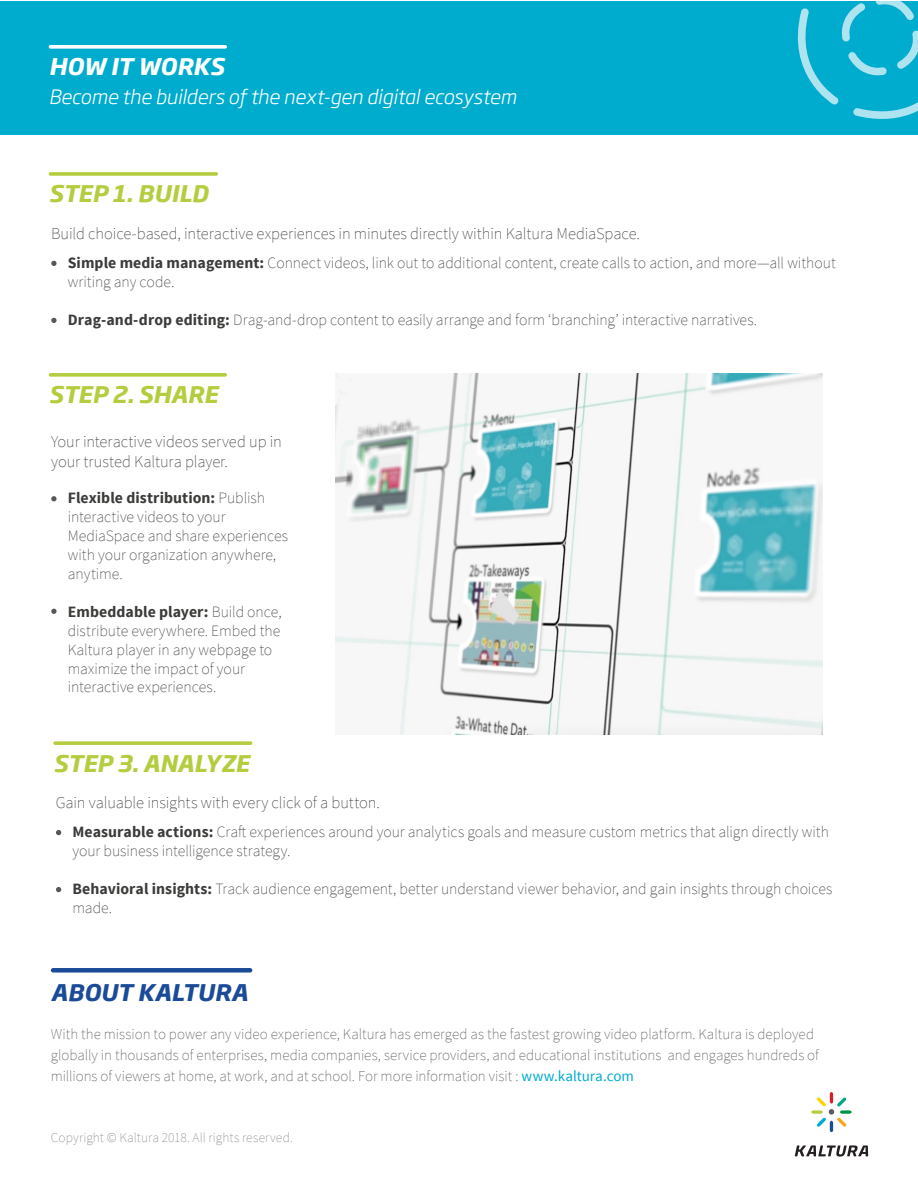
<style>
.page{position:relative;width:918px;height:1188px;background:#fff}
.page>*{position:absolute;margin:0;border:0;box-sizing:border-box;transform-origin:0 0}
.t1{font:italic 700 22.5px "Soho Gothic Pro";letter-spacing:-.005em;color:#b3cd3f}
.t2{font:italic 700 22.5px "Soho Gothic Pro";color:#1b4b98}
.t3{font:italic 700 22.5px "Soho Gothic Pro";letter-spacing:.005em;color:#fff}
.t4{font:italic 300 19.5px "Soho Gothic Pro";letter-spacing:-.005em;color:#fff}
.t5{font:200 16.5px/19.8px "Source Sans Pro";letter-spacing:-.005em;color:#3c3c3b}
.t6{font:200 15.75px/18.9px "Source Sans Pro";color:#3c3c3b}
.t7{font:200 15px/21px "Source Sans Pro";color:#575756}
.t8{font:200 13.5px "Source Sans Pro";letter-spacing:.01em;color:#878787}
.s1{font-weight:700}
.s2{font-weight:400;color:#00acce}
</style>
<div class="page">
<div style="left:51px;top:968px;width:201px;height:5px;background:#1b4b98;border-radius:2px"></div>
<svg style="left:795px;top:1145px;width:73px;height:12px"></svg>
<svg style="left:811px;top:1092px;width:41px;height:40px"></svg>
<div style="left:0;top:2px;width:918px;height:133px;background:#00acce"></div>
<svg style="left:49px;top:45px;width:178px;height:4px"></svg>
<svg style="left:49px;top:172px;width:169px;height:4px"></svg>
<svg style="left:51px;top:261px;width:6px;height:5px"></svg>
<svg style="left:51px;top:318px;width:6px;height:5px"></svg>
<svg style="left:49px;top:373px;width:178px;height:4px"></svg>
<svg style="left:51px;top:496px;width:6px;height:5px"></svg>
<svg style="left:51px;top:609px;width:6px;height:5px"></svg>
<svg style="left:53px;top:741px;width:199px;height:4px"></svg>
<svg style="left:56px;top:830px;width:5px;height:5px"></svg>
<svg style="left:56px;top:887px;width:5px;height:5px"></svg>
<svg style="left:798px;top:1px;width:120px;height:118px"></svg>
<img style="left:335px;top:373px;width:488px;height:361px">
<h1 class="t3" style="left:49px;top:49px;width:177px">HOW IT WORKS</h1>
<p class="t4" style="left:49px;top:82px;width:469px">Become the builders of the next-gen digital ecosystem</p>
<h1 class="t1" style="left:49px;top:176px;width:161px">STEP 1. BUILD</h1>
<p class="t5" style="left:51px;top:224px;width:590px">Build choice-based, interactive experiences in minutes directly within Kaltura MediaSpace.</p>
<p class="t6" style="left:68px;top:253px;width:770px"><span class="s1">Simple media management:</span> Connect videos, link out to additional content, create calls to action, and more—all without writing any code.</p>
<p class="t6" style="left:68px;top:310px;width:691px"><span class="s1">Drag-and-drop editing:</span> Drag-and-drop content to easily arrange and form ‘branching’ interactive narratives.</p>
<h1 class="t1" style="left:49px;top:377px;width:171px">STEP 2. SHARE</h1>
<p class="t5" style="left:51px;top:432px;width:232px">Your interactive videos served up in your trusted Kaltura player.</p>
<p class="t6" style="left:68px;top:489px;width:222px"><span class="s1">Flexible distribution:</span> Publish interactive videos to your<br>MediaSpace and share experiences with your organization anywhere, anytime.</p>
<p class="t6" style="left:68px;top:602px;width:215px"><span class="s1">Embeddable player:</span> Build once, distribute everywhere. Embed the<br>Kaltura player in any webpage to maximize the impact of your interactive experiences.</p>
<h1 class="t1" style="left:53px;top:745px;width:197px">STEP 3. ANALYZE</h1>
<p class="t5" style="left:56px;top:793px;width:326px">Gain valuable insights with every click of a button.</p>
<p class="t6" style="left:73px;top:823px;width:758px"><span class="s1">Measurable actions:</span> Craft experiences around your analytics goals and measure custom metrics that align directly with your business intelligence strategy.</p>
<p class="t6" style="left:73px;top:879px;width:761px"><span class="s1">Behavioral insights:</span> Track audience engagement, better understand viewer behavior, and gain insights through choices made.</p>
<h1 class="t2" style="left:51px;top:974px;width:199px">ABOUT KALTURA</h1>
<p class="t7" style="left:51px;top:1024px;width:770px">With the mission to power any video experience, Kaltura has emerged as the fastest growing video platform. Kaltura is deployed globally in thousands of enterprises, media companies, service providers, and educational institutions and engages hundreds of millions of viewers at home, at work, and at school. For more information visit : <span class="s2">www.kaltura.com</span></p>
<p class="t8" style="left:51px;top:1129px;width:244px">Copyright © Kaltura 2018. All rights reserved.</p>
</div>
